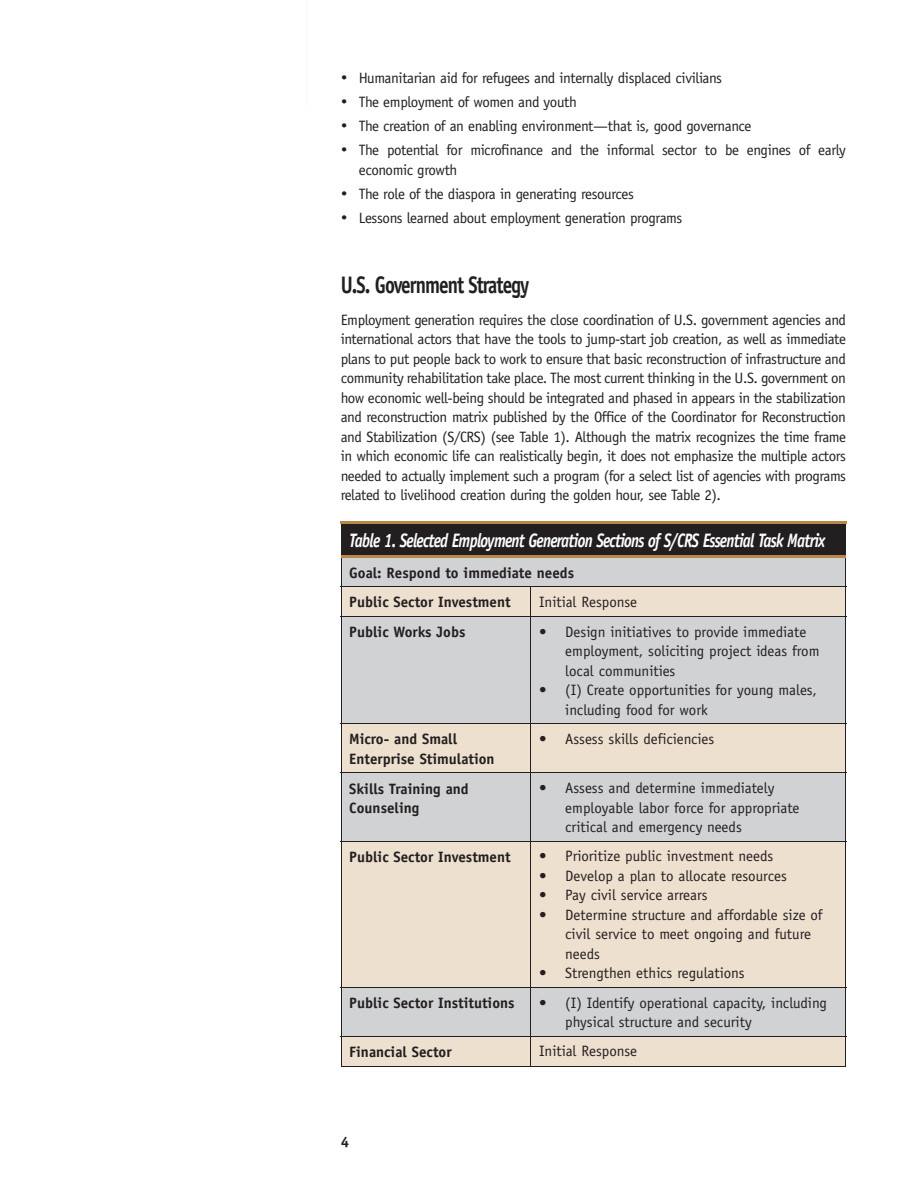
<style>
.page{position:relative;width:918px;height:1188px;background:#fff}
.page>*{position:absolute;margin:0;border:0;box-sizing:border-box;transform-origin:0 0}
.t1{font:700 24px "Officina Sans";letter-spacing:-.05em;color:#231f20;scale:.8 1}
.t2{font:italic 700 19.5px "Officina Sans";letter-spacing:-.05em;color:#fff;scale:.8 1}
.t3{font:15px/19.5px "Officina Sans";letter-spacing:-.02em;color:#231f20}
.t4{font:15px/19.5px "Officina Sans";color:#231f20}
.t5{font:700 15px/19.5px "Officina Sans";color:#231f20}
</style>
<div class="page">
<div style="left:341px;top:523px;width:505px;height:33px;background:#231f20"></div>
<div style="left:342px;top:558px;width:504px;height:28px;background:#d1d2d4"></div>
<svg style="left:342px;top:587px;width:504px;height:479px;background:#dfd8d0"></svg>
<hr style="left:846px;top:524px;width:1px;height:32px;background:#231f20">
<hr style="left:341px;top:556px;width:1px;height:30px;background:#231f20">
<hr style="left:846px;top:556px;width:1px;height:30px;background:#231f20">
<hr style="left:341px;top:586px;width:190px;height:1px;background:#231f20">
<svg style="left:341px;top:587px;width:1px;height:29px"></svg>
<hr style="left:531px;top:586px;width:315px;height:1px;background:#231f20">
<svg style="left:531px;top:587px;width:1px;height:29px"></svg>
<hr style="left:341px;top:616px;width:190px;height:1px;background:#231f20">
<hr style="left:341px;top:617px;width:1px;height:106px;background:#231f20">
<hr style="left:531px;top:616px;width:315px;height:1px;background:#231f20">
<hr style="left:531px;top:617px;width:1px;height:106px;background:#231f20">
<hr style="left:846px;top:617px;width:1px;height:106px;background:#231f20">
<hr style="left:341px;top:723px;width:190px;height:1px;background:#231f20">
<hr style="left:341px;top:724px;width:1px;height:49px;background:#231f20">
<hr style="left:531px;top:723px;width:315px;height:1px;background:#231f20">
<hr style="left:531px;top:724px;width:1px;height:49px;background:#231f20">
<hr style="left:846px;top:724px;width:1px;height:49px;background:#231f20">
<hr style="left:341px;top:773px;width:190px;height:1px;background:#231f20">
<hr style="left:341px;top:773px;width:1px;height:68px;background:#231f20">
<hr style="left:531px;top:773px;width:315px;height:1px;background:#231f20">
<hr style="left:531px;top:773px;width:1px;height:68px;background:#231f20">
<hr style="left:846px;top:773px;width:1px;height:68px;background:#231f20">
<hr style="left:341px;top:841px;width:190px;height:1px;background:#231f20">
<hr style="left:341px;top:842px;width:1px;height:145px;background:#231f20">
<hr style="left:531px;top:841px;width:315px;height:1px;background:#231f20">
<hr style="left:531px;top:842px;width:1px;height:145px;background:#231f20">
<hr style="left:846px;top:842px;width:1px;height:145px;background:#231f20">
<hr style="left:341px;top:987px;width:190px;height:1px;background:#231f20">
<hr style="left:341px;top:988px;width:1px;height:48px;background:#231f20">
<hr style="left:531px;top:987px;width:315px;height:1px;background:#231f20">
<hr style="left:531px;top:988px;width:1px;height:48px;background:#231f20">
<hr style="left:846px;top:988px;width:1px;height:48px;background:#231f20">
<hr style="left:341px;top:1036px;width:190px;height:1px;background:#231f20">
<svg style="left:341px;top:1037px;width:1px;height:29px"></svg>
<hr style="left:531px;top:1036px;width:315px;height:1px;background:#231f20">
<svg style="left:531px;top:1037px;width:1px;height:29px"></svg>
<hr style="left:341px;top:521px;width:190px;height:3px;background:#b98747">
<hr style="left:531px;top:521px;width:315px;height:3px;background:#b98747">
<hr style="left:342px;top:555px;width:189px;height:3px;background:#b98747">
<hr style="left:531px;top:555px;width:315px;height:3px;background:#b98747">
<hr style="left:531px;top:1066px;width:315px;height:1px;background:#231f20">
<hr style="left:341px;top:1066px;width:190px;height:1px;background:#231f20">
<p class="t3" style="left:341px;top:68px;width:383px">• Humanitarian aid for refugees and internally displaced civilians</p>
<p class="t3" style="left:341px;top:92px;width:238px">• The employment of women and youth</p>
<p class="t3" style="left:341px;top:116px;width:412px">• The creation of an enabling environment—that is, good governance</p>
<p class="t3" style="left:359px;top:140px;width:489px;text-indent:-18px">• The potential for microfinance and the informal sector to be engines of early economic growth</p>
<p class="t3" style="left:341px;top:184px;width:295px">• The role of the diaspora in generating resources</p>
<p class="t3" style="left:341px;top:208px;width:343px">• Lessons learned about employment generation programs</p>
<h1 class="t1" style="left:341px;top:270px;width:237px">U.S. Government Strategy</h1>
<p class="t3" style="left:341px;top:310px;width:507px;text-align:justify">Employment generation requires the close coordination of U.S. government agencies and international actors that have the tools to jump-start job creation, as well as immediate plans to put people back to work to ensure that basic reconstruction of infrastructure and community rehabilitation take place. The most current thinking in the U.S. government on how economic well-being should be integrated and phased in appears in the stabilization and reconstruction matrix published by the Office of the Coordinator for Reconstruction and Stabilization (S/CRS) (see Table 1). Although the matrix recognizes the time frame in which economic life can realistically begin, it does not emphasize the multiple actors needed to actually implement such a program (for a select list of agencies with programs related to livelihood creation during the golden hour, see Table 2).</p>
<h2 class="t2" style="left:349px;top:529px;width:597px">Table 1. Selected Employment Generation Sections of S/CRS Essential Task Matrix</h2>
<p class="t5" style="left:349px;top:557px;width:226px;line-height:29.8px">Goal: Respond to immediate needs<br>Public Sector Investment</p>
<p class="t4" style="left:539px;top:592px;width:100px">Initial Response</p>
<p class="t5" style="left:349px;top:622px;width:118px">Public Works Jobs</p>
<p class="t4" style="left:565px;top:622px;width:256px;text-indent:-26px">• Design initiatives to provide immediate employment, soliciting project ideas from local communities</p>
<p class="t4" style="left:565px;top:680px;width:253px;text-indent:-26px">• (I) Create opportunities for young males, including food for work</p>
<p class="t5" style="left:349px;top:729px;width:147px">Micro- and Small<br>Enterprise Stimulation</p>
<p class="t4" style="left:539px;top:729px;width:177px">• Assess skills deficiencies</p>
<p class="t5" style="left:349px;top:779px;width:121px">Skills Training and<br>Counseling</p>
<p class="t4" style="left:565px;top:778px;width:236px;text-indent:-26px">• Assess and determine immediately employable labor force for appropriate critical and emergency needs</p>
<p class="t5" style="left:349px;top:847px;width:163px">Public Sector Investment</p>
<p class="t4" style="left:539px;top:847px;width:236px">• Prioritize public investment needs</p>
<p class="t4" style="left:539px;top:866px;width:249px">• Develop a plan to allocate resources</p>
<p class="t4" style="left:539px;top:886px;width:170px">• Pay civil service arrears</p>
<p class="t4" style="left:565px;top:905px;width:259px;text-indent:-26px">• Determine structure and affordable size of civil service to meet ongoing and future needs</p>
<p class="t4" style="left:539px;top:964px;width:207px">• Strengthen ethics regulations</p>
<p class="t5" style="left:349px;top:993px;width:167px">Public Sector Institutions</p>
<p class="t4" style="left:565px;top:993px;width:263px;text-indent:-26px">• (I) Identify operational capacity, including physical structure and security</p>
<p class="t5" style="left:349px;top:1042px;width:104px">Financial Sector</p>
<p class="t4" style="left:539px;top:1042px;width:100px">Initial Response</p>
<p class="t5" style="left:341px;top:1132px;width:10px">4</p>
</div>
